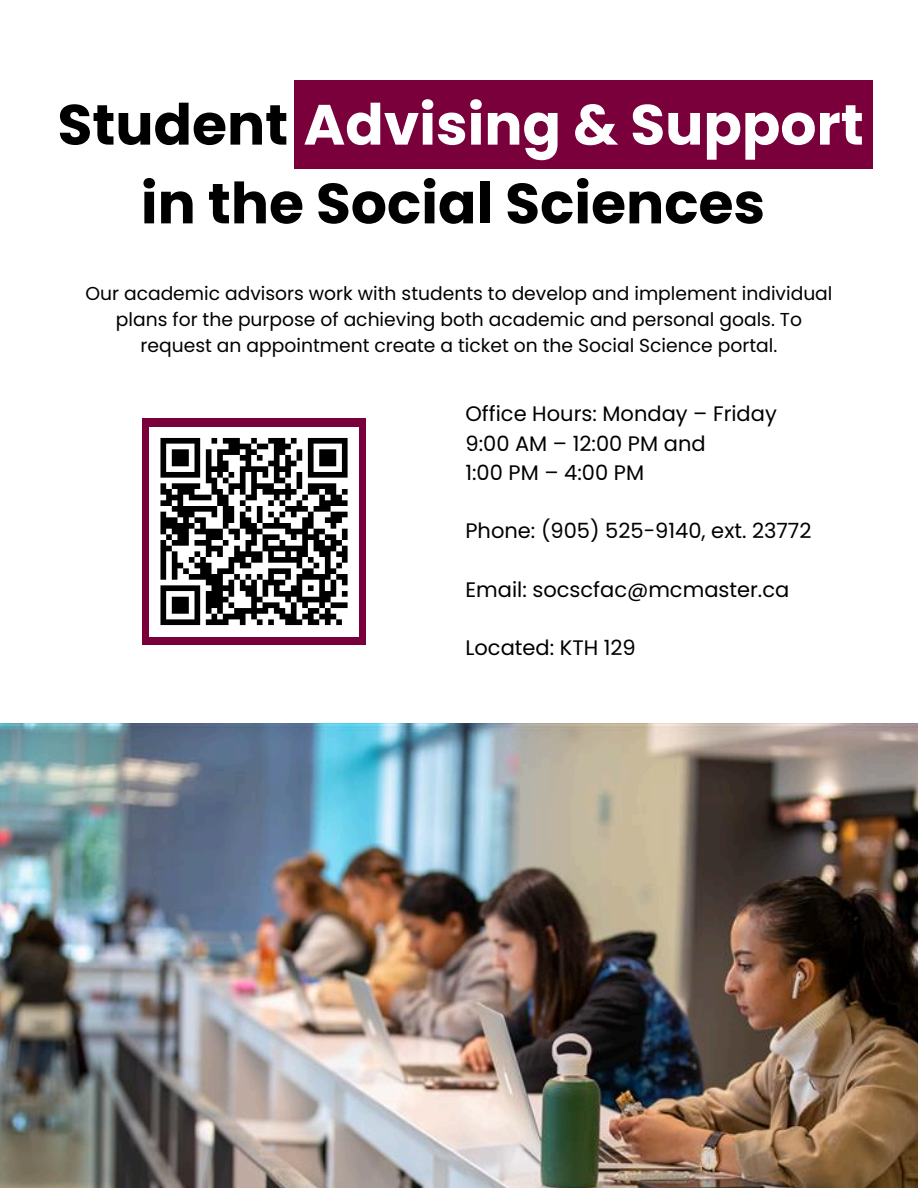
<style>
.page{position:relative;width:918px;height:1188px;background:#fff}
.page>*{position:absolute;margin:0;border:0;box-sizing:border-box;transform-origin:0 0}
.t1{font:700 56.7px/78.8px "Poppins";color:#000;text-align:center}
.t2{font:21px/29.2px "Poppins";color:#000}
.t3{font:18.75px/25.8px "Poppins";color:#000;text-align:center}
.s1{color:#fff}
</style>
<div class="page">
<div style="left:142px;top:418px;width:224px;height:227px;background:#7a003c"></div>
<div style="left:149px;top:427px;width:210px;height:209px;background:#fff"></div>
<svg style="left:160px;top:437px;width:188px;height:189px"></svg>
<img style="left:0;top:724px;width:918px;height:464px">
<div style="left:294px;top:80px;width:579px;height:89px;background:#7a003c"></div>
<p class="t1" style="left:57px;top:85px;width:808px">Student <span class="s1">Advising &amp; Support </span>in the Social Sciences</p>
<p class="t3" style="left:85px;top:281px;width:749px">Our academic advisors work with students to develop and implement individual plans for the purpose of achieving both academic and personal goals. To request an appointment create a ticket on the Social Science portal.</p>
<h2 class="t2" style="left:465px;top:399px;width:313px">Office Hours: Monday – Friday<br>9:00 AM – 12:00 PM and<br>1:00 PM – 4:00 PM</h2>
<h2 class="t2" style="left:465px;top:516px;width:347px">Phone: (905) 525-9140, ext. 23772</h2>
<h2 class="t2" style="left:465px;top:575px;width:325px">Email: socscfac@mcmaster.ca</h2>
<h2 class="t2" style="left:465px;top:633px;width:172px">Located: KTH 129</h2>
</div>
